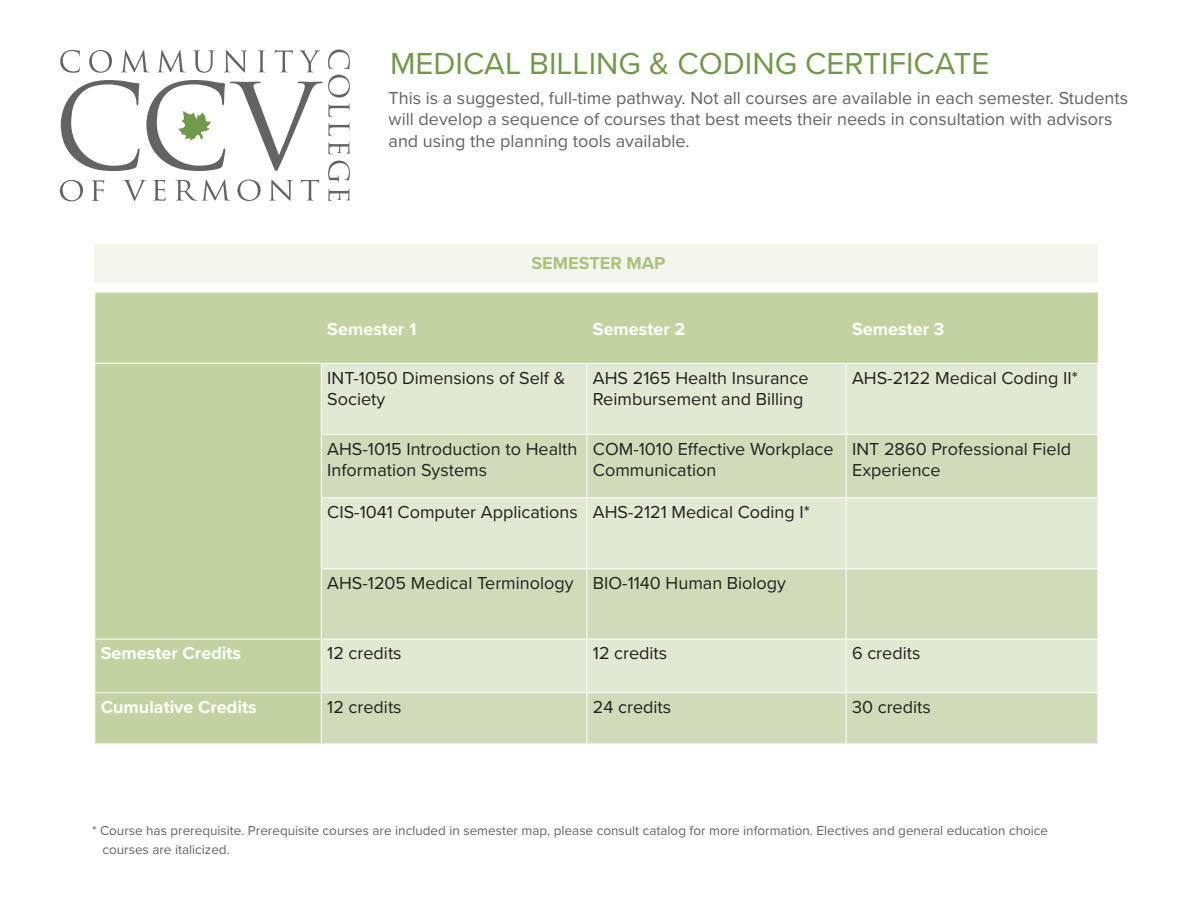
<style>
.page{position:relative;width:1188px;height:918px;background:#fff}
.page>*{position:absolute;margin:0;border:0;box-sizing:border-box;transform-origin:0 0}
.t1{font:31.5px "Proxima Nova";color:#70984a}
.Table_content{font:18px/21.6px "Proxima Nova";color:#231f20}
.paragraph{font:18px/21.6px "Proxima Nova";color:#636366}
.Column_header_p1{font:700 18px "Proxima Nova";color:#fff}
.Semester_Map{font:700 18px "Proxima Nova";color:#aac27d}
.Prerequisite{font:13.5px/19.8px "Proxima Nova";color:#636466}
</style>
<div class="page">
<svg style="left:60px;top:50px;width:290px;height:151px"></svg>
<div style="left:95px;top:293px;width:1003px;height:451px;background:#c2d2a0"></div>
<div style="left:322px;top:364px;width:776px;height:70px;background:#e2e9d3"></div>
<svg style="left:322px;top:435px;width:776px;height:309px;background:#d7e1c3"></svg>
<hr style="left:321px;top:364px;width:1px;height:70px;background:#fff">
<hr style="left:587px;top:364px;width:1px;height:70px;background:#fff">
<hr style="left:846px;top:364px;width:1px;height:70px;background:#fff">
<hr style="left:321px;top:434px;width:266px;height:1px;background:#fff">
<hr style="left:321px;top:435px;width:1px;height:62px;background:#fff">
<hr style="left:587px;top:434px;width:259px;height:1px;background:#fff">
<hr style="left:587px;top:435px;width:1px;height:62px;background:#fff">
<hr style="left:846px;top:434px;width:252px;height:1px;background:#fff">
<hr style="left:846px;top:435px;width:1px;height:62px;background:#fff">
<hr style="left:321px;top:497px;width:266px;height:1px;background:#fff">
<hr style="left:321px;top:498px;width:1px;height:70px;background:#fff">
<hr style="left:587px;top:497px;width:259px;height:1px;background:#fff">
<hr style="left:587px;top:498px;width:1px;height:70px;background:#fff">
<hr style="left:846px;top:497px;width:252px;height:1px;background:#fff">
<hr style="left:846px;top:498px;width:1px;height:70px;background:#fff">
<hr style="left:321px;top:568px;width:266px;height:1px;background:#fff">
<hr style="left:321px;top:569px;width:1px;height:70px;background:#fff">
<hr style="left:587px;top:568px;width:259px;height:1px;background:#fff">
<hr style="left:587px;top:569px;width:1px;height:70px;background:#fff">
<hr style="left:846px;top:568px;width:252px;height:1px;background:#fff">
<hr style="left:846px;top:569px;width:1px;height:70px;background:#fff">
<hr style="left:94px;top:639px;width:227px;height:1px;background:#fff">
<hr style="left:321px;top:639px;width:266px;height:1px;background:#fff">
<hr style="left:321px;top:639px;width:1px;height:53px;background:#fff">
<hr style="left:587px;top:639px;width:259px;height:1px;background:#fff">
<hr style="left:587px;top:639px;width:1px;height:53px;background:#fff">
<hr style="left:846px;top:639px;width:252px;height:1px;background:#fff">
<hr style="left:846px;top:639px;width:1px;height:53px;background:#fff">
<hr style="left:94px;top:692px;width:227px;height:1px;background:#fff">
<hr style="left:321px;top:692px;width:266px;height:1px;background:#fff">
<hr style="left:321px;top:693px;width:1px;height:51px;background:#fff">
<hr style="left:587px;top:692px;width:259px;height:1px;background:#fff">
<hr style="left:587px;top:693px;width:1px;height:51px;background:#fff">
<hr style="left:846px;top:692px;width:252px;height:1px;background:#fff">
<hr style="left:846px;top:693px;width:1px;height:51px;background:#fff">
<hr style="left:94px;top:363px;width:227px;height:1px;background:#fff">
<hr style="left:321px;top:363px;width:266px;height:1px;background:#fff">
<hr style="left:587px;top:363px;width:259px;height:1px;background:#fff">
<hr style="left:846px;top:363px;width:252px;height:1px;background:#fff">
<div style="left:94px;top:245px;width:1004px;height:38px;background:#f4f6ed"></div>
<p class="t1" style="left:390px;top:40px;width:601px">MEDICAL BILLING &amp; CODING CERTIFICATE</p>
<p class="paragraph" style="left:389px;top:86px;width:741px">This is a suggested, full-time pathway. Not all courses are available in each semester. Students will develop a sequence of courses that best meets their needs in consultation with advisors and using the planning tools available.</p>
<p class="Semester_Map" style="left:532px;top:250px;width:135px">SEMESTER MAP</p>
<p class="Column_header_p1" style="left:327px;top:315px;width:91px">Semester 1</p>
<p class="Column_header_p1" style="left:593px;top:315px;width:94px">Semester 2</p>
<p class="Column_header_p1" style="left:852px;top:315px;width:94px">Semester 3</p>
<p class="Table_content" style="left:327px;top:366px;width:239px">INT-1050 Dimensions of Self &amp;<br>Society</p>
<p class="Table_content" style="left:593px;top:366px;width:217px">AHS 2165 Health Insurance<br>Reimbursement and Billing</p>
<p class="Table_content" style="left:852px;top:366px;width:227px">AHS-2122 Medical Coding II*</p>
<p class="Table_content" style="left:327px;top:437px;width:252px">AHS-1015 Introduction to Health<br>Information Systems</p>
<p class="Table_content" style="left:593px;top:437px;width:242px">COM-1010 Effective Workplace<br>Communication</p>
<p class="Table_content" style="left:852px;top:437px;width:220px">INT 2860 Professional Field<br>Experience</p>
<p class="Table_content" style="left:327px;top:500px;width:252px">CIS-1041 Computer Applications</p>
<p class="Table_content" style="left:593px;top:500px;width:218px">AHS-2121 Medical Coding I*</p>
<p class="Table_content" style="left:327px;top:571px;width:248px">AHS-1205 Medical Terminology</p>
<p class="Table_content" style="left:593px;top:571px;width:195px">BIO-1140 Human Biology</p>
<p class="Column_header_p1" style="left:101px;top:640px;width:142px">Semester Credits</p>
<p class="Table_content" style="left:327px;top:642px;width:76px">12 credits</p>
<p class="Table_content" style="left:593px;top:642px;width:76px">12 credits</p>
<p class="Table_content" style="left:852px;top:642px;width:70px">6 credits</p>
<p class="Column_header_p1" style="left:101px;top:694px;width:157px">Cumulative Credits</p>
<p class="Table_content" style="left:327px;top:695px;width:76px">12 credits</p>
<p class="Table_content" style="left:593px;top:695px;width:80px">24 credits</p>
<p class="Table_content" style="left:852px;top:695px;width:80px">30 credits</p>
<p class="Prerequisite" style="left:102px;top:820px;width:947px;text-indent:-10px">* Course has prerequisite. Prerequisite courses are included in semester map, please consult catalog for more information. Electives and general education choice courses are italicized.</p>
</div>
